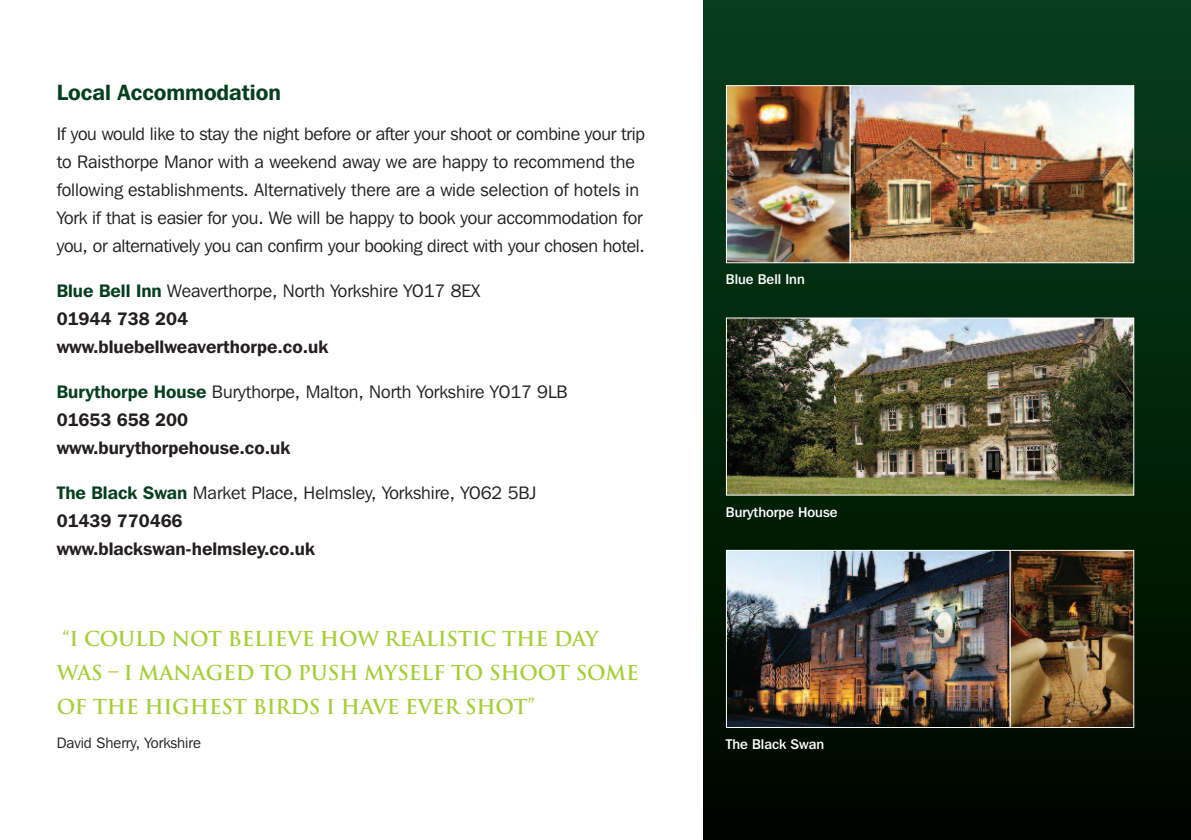
<style>
.page{position:relative;width:1191px;height:840px;background:#fff}
.page>*{position:absolute;margin:0;border:0;box-sizing:border-box;transform-origin:0 0}
.t1{font:600 22px "Franklin Gothic IT Cby BT";color:#063f20}
.t2{font:700 20px/34px "Trajan";letter-spacing:-.01em;color:#a6ce39}
.t3{font:18px/28px "Franklin Gothic IT Cby BT";letter-spacing:-.01em;color:#231f20}
.t4{font:600 18px/28px "Franklin Gothic IT Cby BT";color:#231f20}
.t5{font:15px "Franklin Gothic IT Cby BT";color:#231f20}
.t6{font:500 14px "Franklin Gothic IT Cby BT";color:#fff}
.s1{color:#063f20}
.s2{font-weight:400}
.s3{font-weight:600;color:#063f20}
.s4{font-weight:600}
</style>
<div class="page">
<div style="left:703px;top:0;width:488px;height:839px;background:linear-gradient(to bottom,#06411d,#000600)"></div>
<img style="left:728px;top:87px;width:120px;height:174px">
<div style="left:726px;top:85px;width:124px;height:178px;border:1px solid #fff"></div>
<img style="left:851px;top:87px;width:281px;height:174px">
<div style="left:849px;top:85px;width:285px;height:178px;border:1px solid #fff"></div>
<img style="left:728px;top:319px;width:404px;height:174px">
<div style="left:726px;top:317px;width:408px;height:178px;border:1px solid #fff"></div>
<img style="left:1011px;top:551px;width:121px;height:174px">
<div style="left:1009px;top:549px;width:125px;height:178px;border:1px solid #fff"></div>
<img style="left:728px;top:551px;width:280px;height:174px">
<div style="left:726px;top:549px;width:284px;height:178px;border:1px solid #fff"></div>
<p class="t1" style="left:57px;top:85px;width:226px">Local Accommodation</p>
<p class="t3" style="left:57px;top:121px;width:590px">If you would like to stay the night before or after your shoot or combine your trip to Raisthorpe Manor with a weekend away we are happy to recommend the following establishments. Alternatively there are a wide selection of hotels in York if that is easier for you. We will be happy to book your accommodation for you, or alternatively you can confirm your booking direct with your chosen hotel.</p>
<p class="t4" style="left:57px;top:278px;width:425px"><span class="s1">Blue Bell Inn</span> <span class="s2">Weaverthorpe, North Yorkshire YO17 8EX<br></span>01944 738 204<br>www.bluebellweaverthorpe.co.uk</p>
<p class="t3" style="left:57px;top:379px;width:512px"><span class="s3">Burythorpe House</span> Burythorpe, Malton, North Yorkshire YO17 9LB<br><span class="s4">01653 658 200<br>www.burythorpehouse.co.uk</span></p>
<p class="t4" style="left:57px;top:480px;width:481px"><span class="s1">The Black Swan</span> <span class="s2">Market Place, Helmsley, Yorkshire, YO62 5BJ<br></span>01439 770466<br>www.blackswan-helmsley.co.uk</p>
<p class="t2" style="left:57px;top:621px;width:583px">“I COULD NOT BELIEVE HOW REALISTIC THE DAY<br>WAS – I MANAGED TO PUSH MYSELF TO SHOOT SOME<br>OF THE HIGHEST BIRDS I HAVE EVER SHOT”</p>
<p class="t5" style="left:57px;top:737px;width:146px">David Sherry, Yorkshire</p>
<p class="t6" style="left:726px;top:274px;width:80px">Blue Bell Inn</p>
<p class="t6" style="left:726px;top:506px;width:113px">Burythorpe House</p>
<p class="t6" style="left:726px;top:738px;width:100px">The Black Swan</p>
</div>
